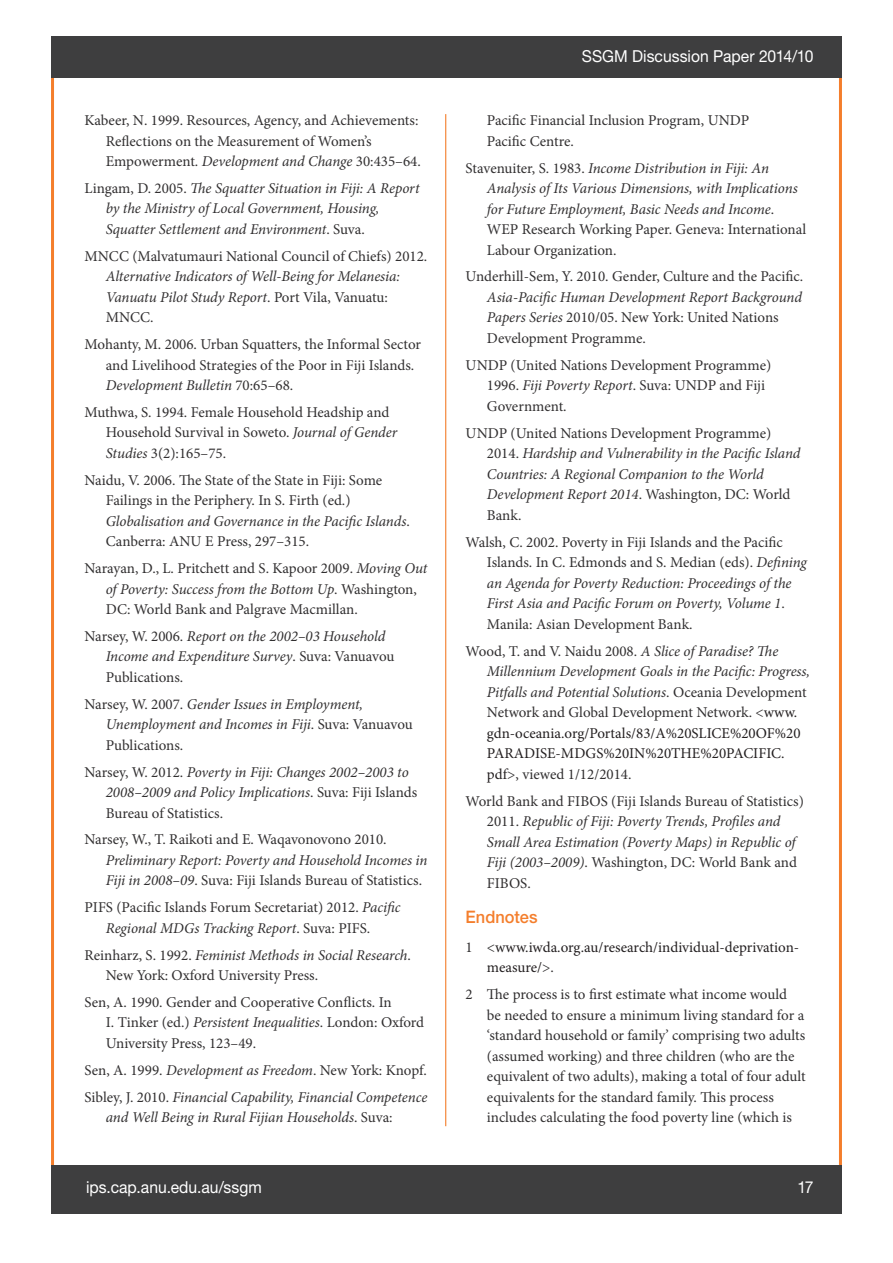
<style>
.page{position:relative;width:893px;height:1263px;background:#fff}
.page>*{position:absolute;margin:0;border:0;box-sizing:border-box;transform-origin:0 0}
.t1{font:500 17.25px "Helvetica Neue LT Std";color:#f47e2c;scale:.95 1}
.t2{font:16.5px "Helvetica Neue LT Std";color:#fff;scale:.95 1}
.t3{font:15px/20.5px "Minion Pro";color:#312f30}
.t4{font:italic 15px/20.5px "Minion Pro";letter-spacing:-.01em;color:#312f30}
.t5{font:15px/20.5px "Minion Pro";color:#231f20}
.s1{font-style:italic}
.s2{font-style:normal}
.s3{font-style:normal;color:#231f20}
.s4{color:#312f30}
</style>
<div class="page">
<div style="left:51px;top:1165px;width:790px;height:49px;background:#3e3e3f"></div>
<div style="left:51px;top:36px;width:791px;height:42px;background:#3e3e3f"></div>
<hr style="left:445px;top:114px;width:1px;height:1012px;background:#f47e2c">
<p class="t3" style="left:106px;top:110px;width:317px;text-indent:-21px">Kabeer, N. 1999. Resources, Agency, and Achievements:<br>Reflections on the Measurement of Women’s<br>Empowerment. <span class="s1">Development and Change</span> 30:435–64.</p>
<p class="t4" style="left:106px;top:178px;width:315px;text-indent:-21px"><span class="s2">Lingam, D. 2005.</span> The Squatter Situation in Fiji: A Report by the Ministry of Local Government, Housing,<br>Squatter Settlement and Environment<span class="s2">. Suva.</span></p>
<p class="t3" style="left:85px;top:246px;width:344px">MNCC (Malvatumauri National Council of Chiefs) 2012.</p>
<p class="t4" style="left:106px;top:266px;width:296px">Alternative Indicators of Well-Being for Melanesia:<br>Vanuatu Pilot Study Report<span class="s2">. Port Vila, Vanuatu:<br>MNCC.</span></p>
<p class="t3" style="left:106px;top:334px;width:317px;text-indent:-21px">Mohanty, M. 2006. Urban Squatters, the Informal Sector and Livelihood Strategies of the Poor in Fiji Islands.<br><span class="s1">Development Bulletin</span> 70:65–68.</p>
<p class="t3" style="left:106px;top:402px;width:293px;text-indent:-21px">Muthwa, S. 1994. Female Household Headship and<br>Household Survival in Soweto. <span class="s1">Journal of Gender<br>Studies</span> 3(2):165–75.</p>
<p class="t3" style="left:106px;top:470px;width:306px;text-indent:-21px">Naidu, V. 2006. The State of the State in Fiji: Some Failings in the Periphery. In S. Firth (ed.)<br><span class="s1">Globalisation and Governance in the Pacific Islands</span>.<br>Canberra: ANU E Press, 297–315.</p>
<p class="t3" style="left:106px;top:558px;width:323px;text-indent:-21px">Narayan, D., L. Pritchett and S. Kapoor 2009. <span class="s1">Moving Out of Poverty: Success from the Bottom Up</span>. Washington,<br>DC: World Bank and Palgrave Macmillan.</p>
<p class="t4" style="left:106px;top:626px;width:290px;text-indent:-21px"><span class="s2">Narsey, W. 2006.</span> Report on the 2002–03 Household<br>Income and Expenditure Survey<span class="s2">. Suva: Vanuavou<br>Publications.</span></p>
<p class="t4" style="left:106px;top:694px;width:309px;text-indent:-21px"><span class="s2">Narsey, W. 2007.</span> Gender Issues in Employment,<br>Unemployment and Incomes in Fiji<span class="s2">. Suva: Vanuavou<br>Publications.</span></p>
<p class="t4" style="left:106px;top:761px;width:313px;text-indent:-21px"><span class="s2">Narsey, W. 2012.</span> Poverty in Fiji: Changes 2002–2003 to<br>2008–2009 and Policy Implications<span class="s2">. Suva: Fiji Islands<br>Bureau of Statistics.</span></p>
<p class="t3" style="left:85px;top:829px;width:304px">Narsey, W., T. Raikoti and E. Waqavonovono 2010.</p>
<p class="t4" style="left:106px;top:850px;width:323px">Preliminary Report: Poverty and Household Incomes in<br>Fiji in 2008–09<span class="s2">. Suva: Fiji Islands Bureau of Statistics.</span></p>
<p class="t3" style="left:106px;top:897px;width:296px;text-indent:-21px">PIFS (Pacific Islands Forum Secretariat) 2012. <span class="s1">Pacific<br>Regional MDGs Tracking Report</span>. Suva: PIFS.</p>
<p class="t3" style="left:106px;top:944px;width:307px;text-indent:-21px">Reinharz, S. 1992. <span class="s1">Feminist Methods in Social Research</span>.<br>New York: Oxford University Press.</p>
<p class="t3" style="left:106px;top:992px;width:320px;text-indent:-21px">Sen, A. 1990. Gender and Cooperative Conflicts. In<br>I. Tinker (ed.) <span class="s1">Persistent Inequalities</span>. London: Oxford<br>University Press, 123–49.</p>
<p class="t4" style="left:85px;top:1056px;width:344px;line-height:26.8px"><span class="s2">Sen, A. 1999.</span> Development as Freedom<span class="s2">. New York: Knopf.<br>Sibley, J. 2010.</span> Financial Capability, Financial Competence</p>
<p class="t4" style="left:106px;top:1107px;width:288px">and Well Being in Rural Fijian Households<span class="s2">. Suva:</span></p>
<p class="t2" style="left:582px;top:47px;width:246px">SSGM Discussion Paper 2014/10</p>
<p class="t3" style="left:487px;top:110px;width:264px">Pacific Financial Inclusion Program, UNDP<br>Pacific Centre.</p>
<p class="t4" style="left:487px;top:157px;width:321px;text-indent:-21px"><span class="s2">Stavenuiter, S. 1983.</span> Income Distribution in Fiji: An Analysis of Its Various Dimensions, with Implications for Future Employment, Basic Needs and Income<span class="s2">.<br>WEP Research Working Paper. Geneva: International Labour Organization.</span></p>
<p class="t3" style="left:466px;top:266px;width:339px">Underhill-Sem, Y. 2010. Gender, Culture and the Pacific.</p>
<p class="t4" style="left:487px;top:287px;width:317px">Asia-Pacific Human Development Report Background<br>Papers Series <span class="s2">2010/05. New York: United Nations<br>Development Programme.</span></p>
<p class="t3" style="left:487px;top:355px;width:286px;text-indent:-21px">UNDP (United Nations Development Programme)<br>1996. <span class="s1">Fiji Poverty Report</span>. Suva: UNDP and Fiji<br>Government.</p>
<p class="t4" style="left:487px;top:423px;width:315px;text-indent:-21px"><span class="s2">UNDP (United Nations Development Programme)<br>2014.</span> Hardship and Vulnerability in the Pacific Island Countries: A Regional Companion to the World Development Report 2014<span class="s2">. Washington, DC: World Bank.</span></p>
<p class="t3" style="left:487px;top:532px;width:321px;text-indent:-21px">Walsh, C. 2002. Poverty in Fiji Islands and the Pacific Islands. In C. Edmonds and S. Median (eds). <span class="s1">Defining an Agenda for Poverty Reduction: Proceedings of the First Asia and Pacific Forum on Poverty, Volume 1</span>.<br>Manila: Asian Development Bank.</p>
<p class="t4" style="left:487px;top:640px;width:325px;text-indent:-21px"><span class="s2">Wood, T. and V. Naidu 2008.</span> A Slice of Paradise? The Millennium Development Goals in the Pacific: Progress, Pitfalls and Potential Solutions<span class="s2">. Oceania Development Network and Global Development Network. &lt;</span><span class="s3">www. gdn-oceania.org/Portals/83/A%20SLICE%20OF%20<br>PARADISE-MDGS%20IN%20THE%20PACIFIC. pdf</span><span class="s2">&gt;, viewed 1/12/2014.</span></p>
<p class="t4" style="left:487px;top:790px;width:319px;text-indent:-21px"><span class="s2">World Bank and FIBOS (Fiji Islands Bureau of Statistics)<br>2011.</span> Republic of Fiji: Poverty Trends, Profiles and Small Area Estimation (Poverty Maps) in Republic of Fiji (2003–2009)<span class="s2">. Washington, DC: World Bank and FIBOS.</span></p>
<p class="t1" style="left:466px;top:906px;width:77px">Endnotes</p>
<p class="t5" style="left:487px;top:937px;width:314px;text-indent:-21px"><span class="s4">1 &lt;</span>www.iwda.org.au/research/individual-deprivation&shy;measure/<span class="s4">&gt;.</span></p>
<p class="t3" style="left:487px;top:984px;width:320px;text-indent:-21px">2 The process is to first estimate what income would<br>be needed to ensure a minimum living standard for a ‘standard household or family’ comprising two adults (assumed working) and three children (who are the equivalent of two adults), making a total of four adult equivalents for the standard family. This process includes calculating the food poverty line (which is</p>
<p class="t2" style="left:86px;top:1177px;width:186px">ips.cap.anu.edu.au/ssgm</p>
<p class="t2" style="left:797px;top:1177px;width:18px">17</p>
</div>
